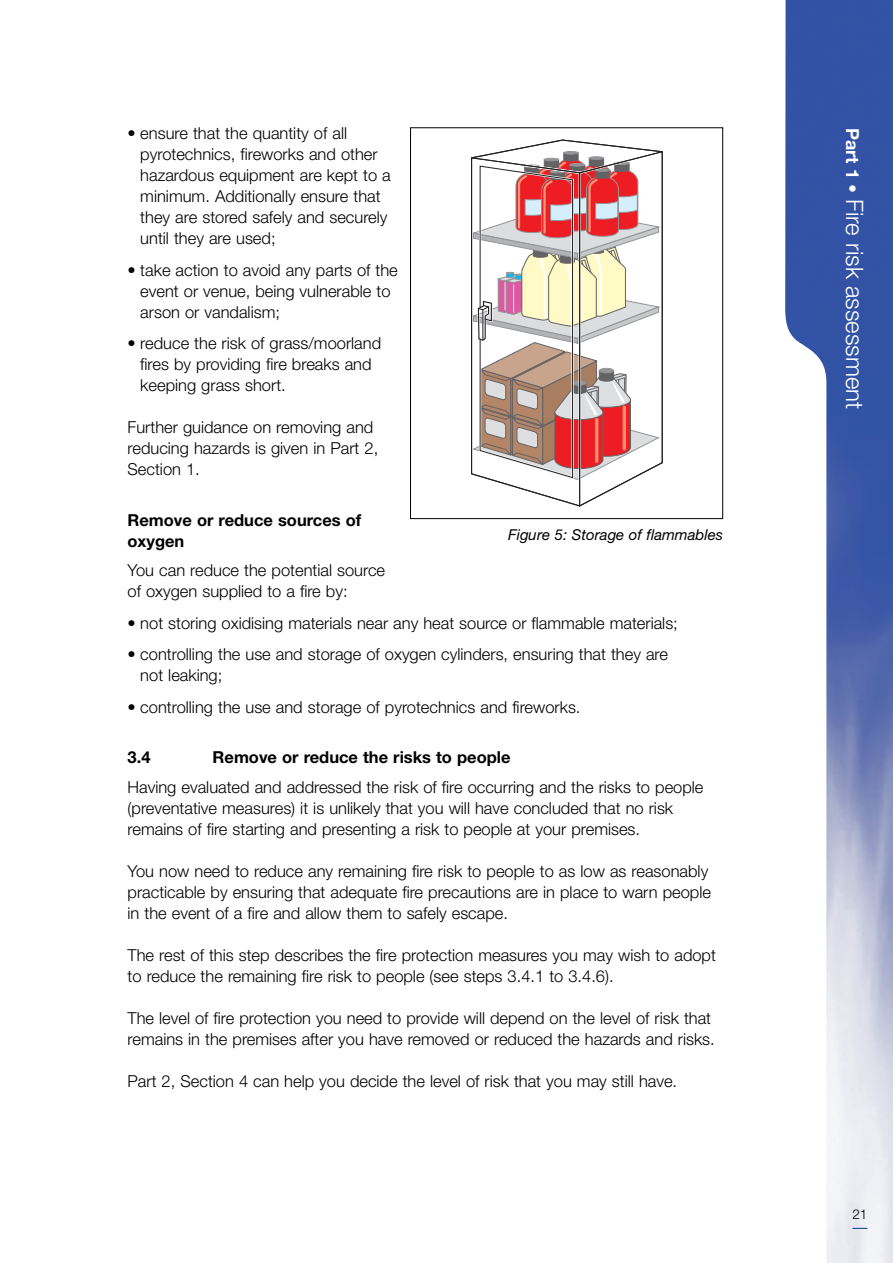
<style>
.page{position:relative;width:893px;height:1263px;background:#fff}
.page>*{position:absolute;margin:0;border:0;box-sizing:border-box;transform-origin:0 0}
.t1{font:300 24px "Helvetica Neue";color:#fff}
.t2{font:300 16.5px/21px "Helvetica Neue";color:#000}
.t3{font:700 16.5px/21px "Helvetica Neue";color:#000}
.t4{font:italic 15px "Helvetica Neue";color:#000}
.t5{font:300 13.5px "Helvetica Neue";color:#000}
.s1{font-weight:700;font-size:18px}
</style>
<div class="page">
<img style="left:785px;top:0;width:108px;height:1263px">
<svg style="left:852px;top:1228px;width:15px;height:1px"></svg>
<svg style="left:471px;top:139px;width:192px;height:368px"></svg>
<div style="left:410px;top:128px;width:313px;height:391px;border:1px solid #000"></div>
<p class="t2" style="left:140px;top:125px;width:252px;text-indent:-13px">• ensure that the quantity of all pyrotechnics, fireworks and other hazardous equipment are kept to a minimum. Additionally ensure that they are stored safely and securely until they are used;</p>
<p class="t2" style="left:140px;top:261px;width:259px;text-indent:-13px">• take action to avoid any parts of the event or venue, being vulnerable to arson or vandalism;</p>
<p class="t2" style="left:140px;top:335px;width:242px;text-indent:-13px">• reduce the risk of grass/moorland fires by providing fire breaks and keeping grass short.</p>
<p class="t2" style="left:128px;top:419px;width:252px">Further guidance on removing and reducing hazards is given in Part 2,<br>Section 1.</p>
<p class="t3" style="left:128px;top:511px;width:235px">Remove or reduce sources of oxygen</p>
<p class="t2" style="left:128px;top:562px;width:259px">You can reduce the potential source of oxygen supplied to a fire by:</p>
<p class="t2" style="left:128px;top:614px;width:552px">• not storing oxidising materials near any heat source or flammable materials;</p>
<p class="t2" style="left:140px;top:646px;width:529px;text-indent:-13px">• controlling the use and storage of oxygen cylinders, ensuring that they are not leaking;</p>
<p class="t2" style="left:128px;top:698px;width:454px">• controlling the use and storage of pyrotechnics and fireworks.</p>
<p class="t3" style="left:128px;top:748px;width:24px">3.4</p>
<p class="t3" style="left:213px;top:748px;width:299px">Remove or reduce the risks to people</p>
<p class="t2" style="left:128px;top:778px;width:577px">Having evaluated and addressed the risk of fire occurring and the risks to people (preventative measures) it is unlikely that you will have concluded that no risk remains of fire starting and presenting a risk to people at your premises.</p>
<p class="t2" style="left:128px;top:862px;width:585px">You now need to reduce any remaining fire risk to people to as low as reasonably practicable by ensuring that adequate fire precautions are in place to warn people in the event of a fire and allow them to safely escape.</p>
<p class="t2" style="left:128px;top:946px;width:590px">The rest of this step describes the fire protection measures you may wish to adopt to reduce the remaining fire risk to people (see steps 3.4.1 to 3.4.6).</p>
<p class="t2" style="left:128px;top:1009px;width:589px">The level of fire protection you need to provide will depend on the level of risk that remains in the premises after you have removed or reduced the hazards and risks.</p>
<p class="t2" style="left:128px;top:1072px;width:551px">Part 2, Section 4 can help you decide the level of risk that you may still have.</p>
<p class="t4" style="left:508px;top:529px;width:216px">Figure 5: Storage of flammables</p>
<h1 class="t1" style="left:863px;top:128px;width:283px;rotate:90deg"><span class="s1">Part 1 •</span> Fire risk assessment</h1>
<p class="t5" style="left:852px;top:1210px;width:17px">21</p>
</div>
